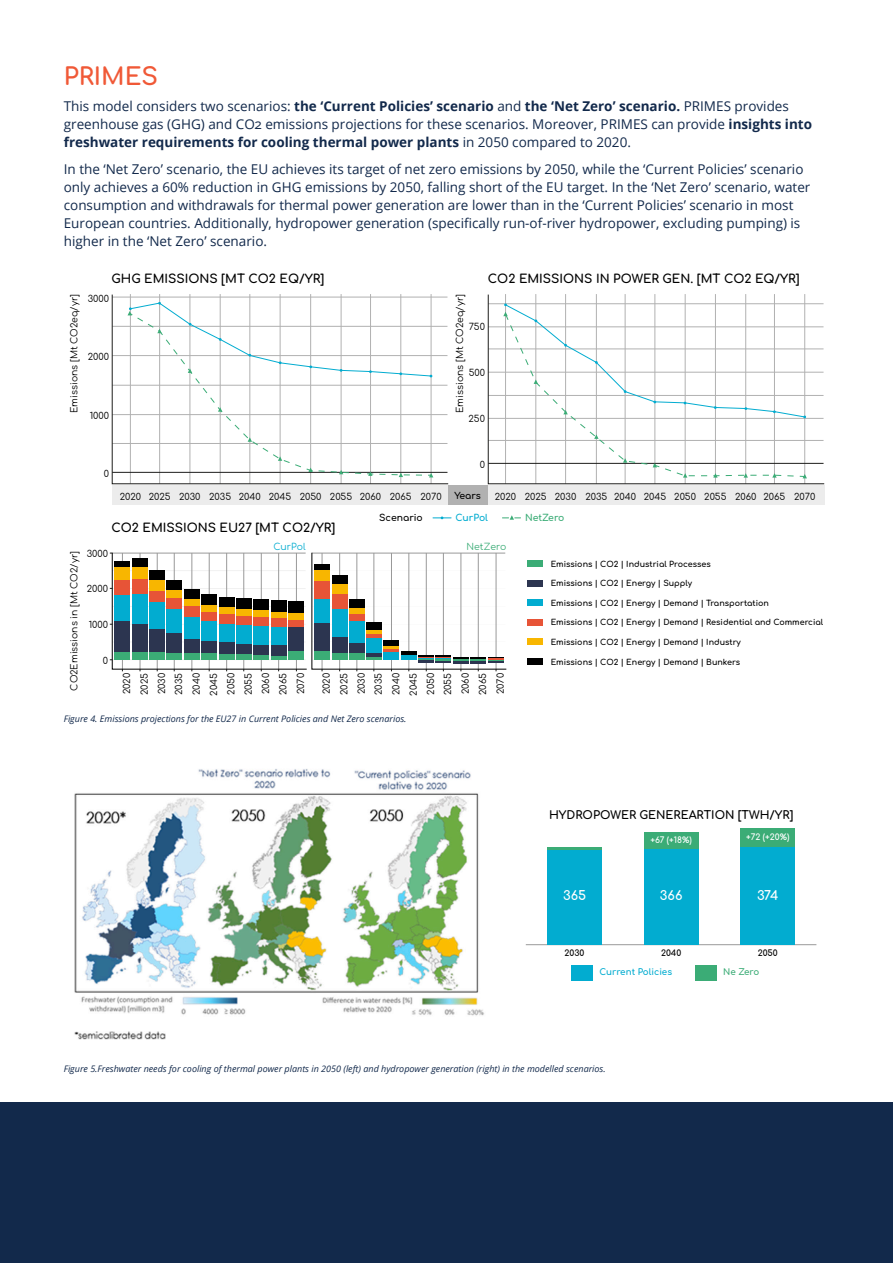
<style>
.page{position:relative;width:893px;height:1263px;background:#fff}
.page>*{position:absolute;margin:0;border:0;box-sizing:border-box;transform-origin:0 0}
.t1{font:24px "Comfortaa";color:#f05937}
.t2{font:13.5px/18px "Open Sans";color:#12294b}
.t3{font:700 12.75px "Comfortaa";color:#fff}
.t4{font:700 12px "Comfortaa";color:#000}
.t5{font:700 11.4px "Comfortaa";color:#000}
.t6{font:9.3px/17.4px "Comfortaa";color:#000;text-align:justify}
.t7{font:700 9.3px "Comfortaa";color:#000}
.t8{font:9.3px "Comfortaa";color:#3bac76}
.t9{font:700 9.3px "Comfortaa";color:#3bac76}
.t10{font:9.3px "Comfortaa";color:#02acd0}
.t11{font:700 9.3px "Comfortaa";color:#02acd0}
.t12{font:italic 9px "Open Sans";color:#12294b}
.t13{font:700 8.7px "Comfortaa";color:#02acd0}
.t14{font:700 8.7px "Comfortaa";letter-spacing:-.02em;color:#3bac76}
.t15{font:700 8.55px "Comfortaa";color:#fff}
.t16{font:700 8.55px "Comfortaa";color:#000}
.t17{font:700 7.95px "Comfortaa";color:#000}
.s1{font-weight:700}
</style>
<div class="page">
<div style="left:0;top:1102px;width:893px;height:161px;background:#12294b"></div>
<hr style="left:526px;top:944px;width:290px;height:1px;background:#999">
<div style="left:547px;top:849px;width:55px;height:96px;background:#02acd0"></div>
<hr style="left:547px;top:847px;width:55px;height:2px;background:#3bac76">
<div style="left:644px;top:849px;width:54px;height:96px;background:#02acd0"></div>
<div style="left:644px;top:832px;width:54px;height:17px;background:#3bac76"></div>
<div style="left:741px;top:847px;width:54px;height:98px;background:#02acd0"></div>
<div style="left:741px;top:828px;width:54px;height:19px;background:#3bac76"></div>
<div style="left:571px;top:965px;width:22px;height:15px;background:#02acd0"></div>
<div style="left:695px;top:965px;width:22px;height:15px;background:#3bac76"></div>
<svg style="left:487px;top:294px;width:338px;height:190px"></svg>
<hr style="left:488px;top:463px;width:335px;height:1px;background:#1d1d1b">
<div style="left:112px;top:485px;width:712px;height:19px;background:#ececec"></div>
<div style="left:448px;top:485px;width:39px;height:19px;background:#b1b1b1"></div>
<svg style="left:504px;top:418px;width:302px;height:59px"></svg>
<svg style="left:503px;top:303px;width:303px;height:115px"></svg>
<svg style="left:594px;top:434px;width:5px;height:5px"></svg>
<svg style="left:623px;top:458px;width:4px;height:5px"></svg>
<svg style="left:653px;top:463px;width:4px;height:4px"></svg>
<svg style="left:683px;top:473px;width:4px;height:5px"></svg>
<svg style="left:713px;top:473px;width:5px;height:5px"></svg>
<svg style="left:743px;top:473px;width:5px;height:5px"></svg>
<svg style="left:772px;top:473px;width:5px;height:5px"></svg>
<svg style="left:803px;top:474px;width:4px;height:4px"></svg>
<svg style="left:111px;top:294px;width:338px;height:190px"></svg>
<svg style="left:502px;top:515px;width:19px;height:5px"></svg>
<svg style="left:433px;top:516px;width:18px;height:3px"></svg>
<svg style="left:110px;top:552px;width:397px;height:119px"></svg>
<div style="left:527px;top:561px;width:16px;height:6px;background:#3bac76"></div>
<div style="left:527px;top:580px;width:16px;height:6px;background:#2c3550"></div>
<div style="left:527px;top:600px;width:16px;height:6px;background:#02acd0"></div>
<div style="left:527px;top:619px;width:16px;height:6px;background:#e75437"></div>
<div style="left:527px;top:639px;width:16px;height:6px;background:#f8b600"></div>
<div style="left:527px;top:658px;width:16px;height:6px;background:#000"></div>
<img style="left:74px;top:769px;width:410px;height:271px">
<p class="t1" style="left:64px;top:55px;width:96px">PRIMES</p>
<p class="t2" style="left:64px;top:97px;width:750px">This model considers two scenarios: <span class="s1">the ‘Current Policies’ scenario</span> and <span class="s1">the ‘Net Zero’ scenario.</span> PRIMES provides greenhouse gas (GHG) and CO2 emissions projections for these scenarios. Moreover, PRIMES can provide <span class="s1">insights into freshwater requirements for cooling thermal power plants</span> in 2050 compared to 2020.</p>
<p class="t2" style="left:64px;top:160px;width:748px">In the ‘Net Zero’ scenario, the EU achieves its target of net zero emissions by 2050, while the ‘Current Policies’ scenario only achieves a 60% reduction in GHG emissions by 2050, falling short of the EU target. In the ‘Net Zero’ scenario, water consumption and withdrawals for thermal power generation are lower than in the ‘Current Policies’ scenario in most European countries. Additionally, hydropower generation (specifically run-of-river hydropower, excluding pumping) is higher in the ‘Net Zero’ scenario.</p>
<p class="t6" style="left:64px;top:413px;width:120px;rotate:-90deg">Emissions [Mt CO2eq/yr]</p>
<p class="t4" style="left:111px;top:268px;width:214px">GHG EMISSIONS [MT CO2 EQ/YR]</p>
<p class="t6" style="left:88px;top:288px;width:23px">3000</p>
<p class="t6" style="left:88px;top:347px;width:23px">2000</p>
<p class="t6" style="left:90px;top:406px;width:21px">1000</p>
<p class="t6" style="left:104px;top:463px;width:7px">0</p>
<p class="t4" style="left:488px;top:268px;width:313px">CO2 EMISSIONS IN POWER GEN. [MT CO2 EQ/YR]</p>
<p class="t6" style="left:450px;top:413px;width:120px;rotate:-90deg">Emissions [Mt CO2eq/yr]</p>
<p class="t6" style="left:469px;top:317px;width:18px">750</p>
<p class="t6" style="left:469px;top:363px;width:18px">500</p>
<p class="t6" style="left:469px;top:409px;width:18px">250</p>
<p class="t6" style="left:480px;top:455px;width:7px">0</p>
<p class="t6" style="left:149px;top:486px;width:264px">2025 2030 2035 2040 2045 2050 2055 2060 2065</p>
<p class="t7" style="left:454px;top:487px;width:28px">Years</p>
<p class="t6" style="left:420px;top:487px;width:23px">2070</p>
<p class="t6" style="left:495px;top:486px;width:322px">2020 2025 2030 2035 2040 2045 2050 2055 2060 2065 2070</p>
<p class="t7" style="left:379px;top:509px;width:45px">Scenario</p>
<p class="t11" style="left:455px;top:509px;width:34px">CurPol</p>
<p class="t9" style="left:525px;top:509px;width:41px">NetZero</p>
<p class="t17" style="left:551px;top:556px;width:162px">Emissions | CO2 | Industrial Processes</p>
<p class="t17" style="left:551px;top:576px;width:143px">Emissions | CO2 | Energy | Supply</p>
<p class="t17" style="left:551px;top:596px;width:220px">Emissions | CO2 | Energy | Demand | Transportation</p>
<p class="t17" style="left:551px;top:615px;width:274px">Emissions | CO2 | Energy | Demand | Residential and Commercial</p>
<p class="t17" style="left:551px;top:635px;width:192px">Emissions | CO2 | Energy | Demand | Industry</p>
<p class="t17" style="left:551px;top:654px;width:191px">Emissions | CO2 | Energy | Demand | Bunkers</p>
<p class="t6" style="left:120px;top:486px;width:23px">2020</p>
<p class="t4" style="left:111px;top:516px;width:225px">CO2 EMISSIONS EU27 [MT CO2/YR]</p>
<p class="t10" style="left:273px;top:539px;width:34px">CurPol</p>
<p class="t8" style="left:467px;top:539px;width:41px">NetZero</p>
<p class="t6" style="left:87px;top:544px;width:23px">3000</p>
<p class="t6" style="left:64px;top:690px;width:141px;rotate:-90deg">CO2Emissions in [Mt CO2/yr]</p>
<p class="t6" style="left:87px;top:579px;width:23px">2000</p>
<p class="t6" style="left:89px;top:615px;width:21px">1000</p>
<p class="t6" style="left:103px;top:650px;width:7px">0</p>
<p class="t6" style="left:135px;top:695px;width:24px;rotate:-90deg">2025<br>2030<br>2035<br>2040<br>2045<br>2050<br>2055<br>2060<br>2065<br>2070</p>
<p class="t6" style="left:317px;top:695px;width:24px;rotate:-90deg">2020<br>2025<br>2030<br>2035<br>2040<br>2045<br>2050<br>2055<br>2060<br>2065<br>2070</p>
<p class="t6" style="left:117px;top:694px;width:23px;rotate:-90deg">2020</p>
<p class="t12" style="left:64px;top:713px;width:344px">Figure 4. Emissions projections for the EU27 in Current Policies and Net Zero scenarios.</p>
<p class="t5" style="left:549px;top:804px;width:246px">HYDROPOWER GENEREARTION [TWH/YR]</p>
<p class="t3" style="left:563px;top:884px;width:25px">365</p>
<p class="t15" style="left:650px;top:832px;width:43px">+67 (+18%)</p>
<p class="t3" style="left:660px;top:884px;width:24px">366</p>
<p class="t16" style="left:565px;top:945px;width:21px">2030</p>
<p class="t16" style="left:661px;top:945px;width:22px">2040</p>
<p class="t13" style="left:599px;top:964px;width:74px">Current Policies</p>
<p class="t15" style="left:746px;top:829px;width:45px">+72 (+20%)</p>
<p class="t3" style="left:757px;top:884px;width:23px">374</p>
<p class="t16" style="left:758px;top:945px;width:22px">2050</p>
<p class="t14" style="left:723px;top:964px;width:38px">Ne Zero</p>
<p class="t12" style="left:64px;top:1063px;width:543px">Figure 5.Freshwater needs for cooling of thermal power plants in 2050 (left) and hydropower generation (right) in the modelled scenarios.</p>
</div>
